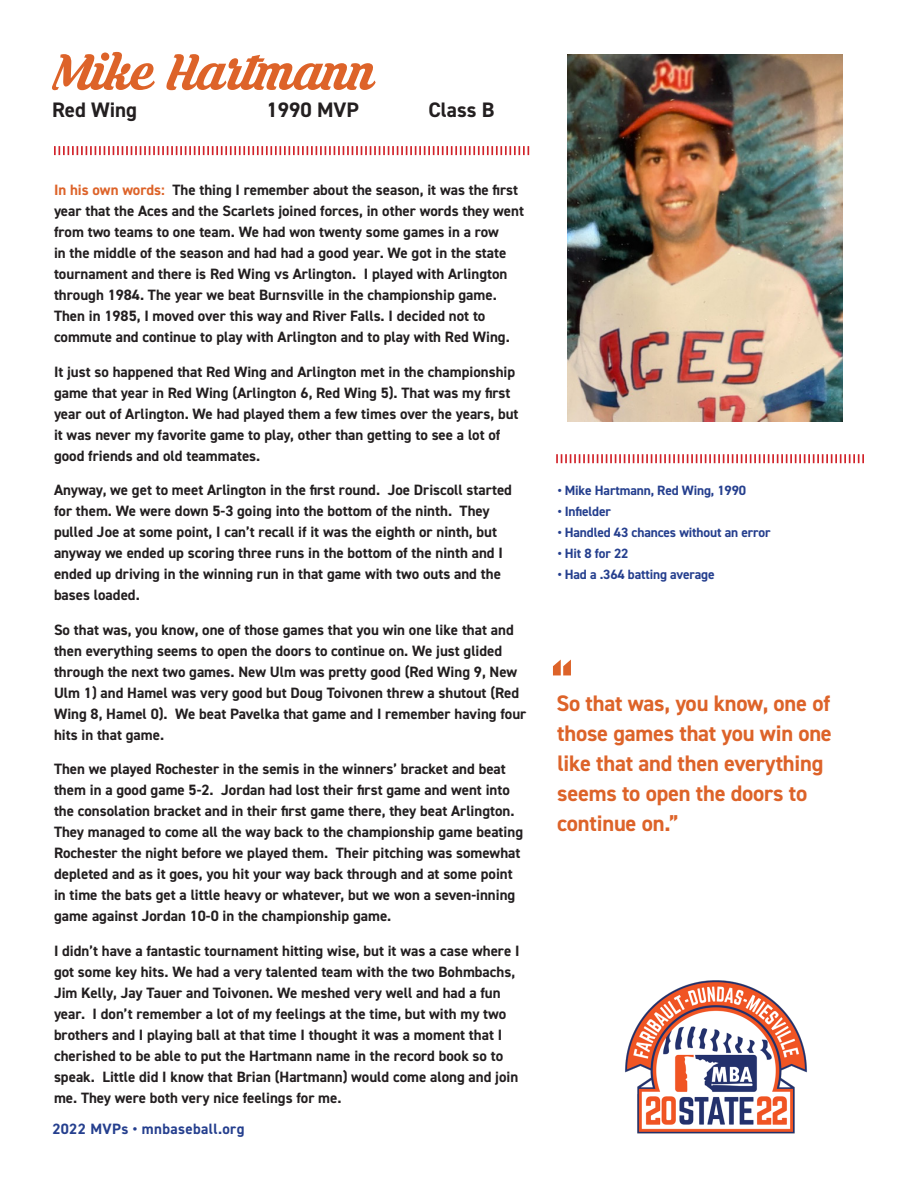
<style>
.page{position:relative;width:918px;height:1188px;background:#fff}
.page>*{position:absolute;margin:0;border:0;box-sizing:border-box;transform-origin:0 0}
.t1{font:67.5px "Krinkes Regular PERSONALUSE";color:#dd6329}
.t2{font:700 57px "DIN2014";color:#dd6329}
.t3{font:700 22.5px/30px "DIN2014";letter-spacing:-.01em;color:#dd6329}
.t4{font:700 21px "DIN2014";color:#231f20}
.t5{font:700 15px/21px "DIN2014";color:#231f20}
.t6{font:700 15px "DIN2014";letter-spacing:.025em;color:#253f8e}
.t7{font:700 13.5px "DIN2014";letter-spacing:-.01em;color:#253f8e}
.s1{color:#dd6329}
</style>
<div class="page">
<svg style="left:54px;top:146px;width:475px;height:9px"></svg>
<svg style="left:556px;top:454px;width:308px;height:9px"></svg>
<img style="left:625px;top:980px;width:182px;height:154px">
<img style="left:568px;top:54px;width:274px;height:367px">
<p class="t1" style="left:52px;top:27px;width:324px">Mike Hartmann</p>
<p class="t4" style="left:52px;top:96px;width:87px">Red Wing</p>
<p class="t4" style="left:266px;top:96px;width:94px">1990 MVP</p>
<p class="t4" style="left:428px;top:96px;width:68px">Class B</p>
<p class="t5" style="left:54px;top:179px;width:472px"><span class="s1">In his own words:</span> The thing I remember about the season, it was the first year that the Aces and the Scarlets joined forces, in other words they went from two teams to one team. We had won twenty some games in a row<br>in the middle of the season and had had a good year. We got in the state tournament and there is Red Wing vs Arlington. I played with Arlington through 1984. The year we beat Burnsville in the championship game.<br>Then in 1985, I moved over this way and River Falls. I decided not to commute and continue to play with Arlington and to play with Red Wing.</p>
<p class="t5" style="left:54px;top:361px;width:466px">It just so happened that Red Wing and Arlington met in the championship game that year in Red Wing (Arlington 6, Red Wing 5). That was my first year out of Arlington. We had played them a few times over the years, but it was never my favorite game to play, other than getting to see a lot of good friends and old teammates.</p>
<p class="t5" style="left:54px;top:479px;width:460px">Anyway, we get to meet Arlington in the first round. Joe Driscoll started for them. We were down 5-3 going into the bottom of the ninth. They pulled Joe at some point, I can’t recall if it was the eighth or ninth, but anyway we ended up scoring three runs in the bottom of the ninth and I ended up driving in the winning run in that game with two outs and the bases loaded.</p>
<p class="t5" style="left:54px;top:619px;width:474px">So that was, you know, one of those games that you win one like that and then everything seems to open the doors to continue on. We just glided through the next two games. New Ulm was pretty good (Red Wing 9, New Ulm 1) and Hamel was very good but Doug Toivonen threw a shutout (Red Wing 8, Hamel 0). We beat Pavelka that game and I remember having four hits in that game.</p>
<p class="t5" style="left:54px;top:758px;width:471px">Then we played Rochester in the semis in the winners’ bracket and beat them in a good game 5-2. Jordan had lost their first game and went into the consolation bracket and in their first game there, they beat Arlington.<br>They managed to come all the way back to the championship game beating Rochester the night before we played them. Their pitching was somewhat depleted and as it goes, you hit your way back through and at some point in time the bats get a little heavy or whatever, but we won a seven-inning game against Jordan 10-0 in the championship game.</p>
<p class="t5" style="left:54px;top:940px;width:467px">I didn’t have a fantastic tournament hitting wise, but it was a case where I got some key hits. We had a very talented team with the two Bohmbachs, Jim Kelly, Jay Tauer and Toivonen. We meshed very well and had a fun year. I don’t remember a lot of my feelings at the time, but with my two brothers and I playing ball at that time I thought it was a moment that I cherished to be able to put the Hartmann name in the record book so to speak. Little did I know that Brian (Hartmann) would come along and join me. They were both very nice feelings for me.</p>
<p class="t6" style="left:52px;top:1119px;width:194px">2022 MVPs • mnbaseball.org</p>
<p class="t7" style="left:558px;top:482px;width:190px">• Mike Hartmann, Red Wing, 1990</p>
<p class="t7" style="left:558px;top:503px;width:55px">• Infielder</p>
<p class="t7" style="left:558px;top:524px;width:214px">• Handled 43 chances without an error</p>
<p class="t7" style="left:558px;top:545px;width:72px">• Hit 8 for 22</p>
<p class="t7" style="left:558px;top:566px;width:158px">• Had a .364 batting average</p>
<p class="t2" style="left:552px;top:648px;width:24px">“</p>
<p class="t3" style="left:556px;top:688px;width:277px">So that was, you know, one of those games that you win one like that and then everything seems to open the doors to continue on.”</p>
</div>
